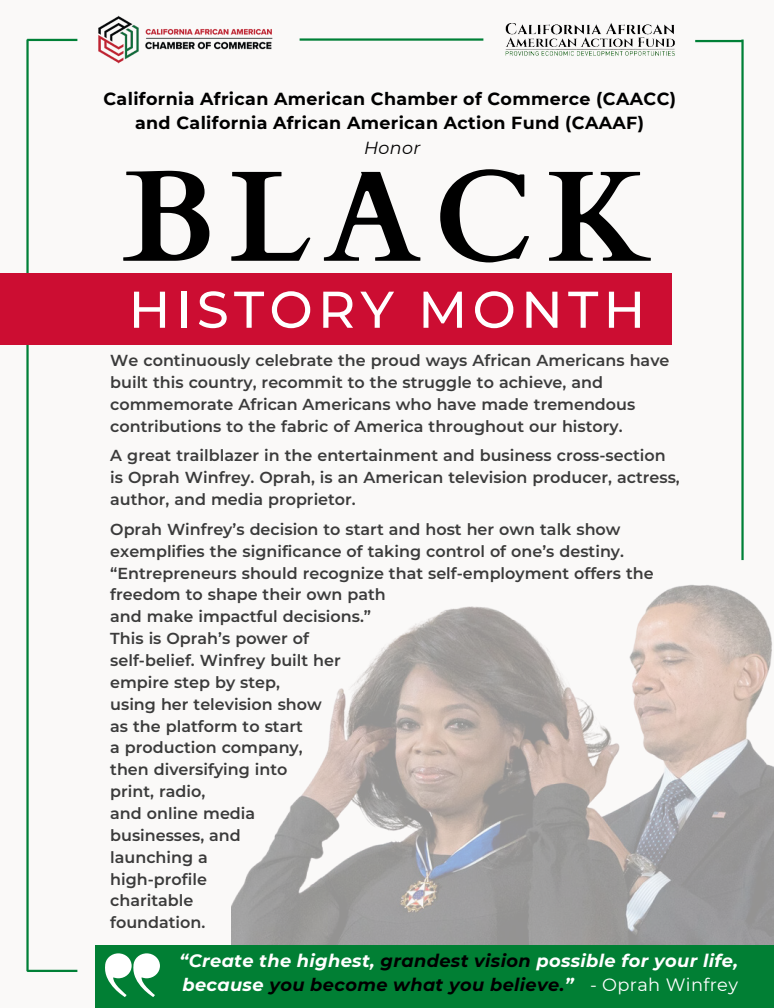
<style>
.page{position:relative;width:774px;height:1008px;background:#faf9f8}
.page>*{position:absolute;margin:0;border:0;box-sizing:border-box;transform-origin:0 0}
.t1{font:700 129.1px "Cardo";letter-spacing:.1em;color:#000}
.t2{font:500 51.6px "Montserrat";letter-spacing:.1em;color:#fff}
.t3{font:italic 700 17.8px/24.8px "Montserrat";letter-spacing:.02em;color:#fff}
.t4{font:700 17.5px/24.3px "Montserrat";letter-spacing:.02em;color:#000;text-align:center}
.t5{font:600 16px/21.9px "Montserrat";color:#3b3b3b}
.s1{font-weight:400;font-style:italic}
.s2{color:#000}
.s3{font-weight:400;font-style:normal}
</style>
<div class="page">
<img style="left:231px;top:585px;width:543px;height:360px">
<img style="left:98px;top:15px;width:175px;height:49px">
<hr style="left:27px;top:39px;width:50px;height:2px;background:#008037">
<hr style="left:300px;top:38px;width:183px;height:3px;background:#008037">
<hr style="left:741px;top:40px;width:3px;height:520px;background:#008037">
<hr style="left:26px;top:40px;width:3px;height:931px;background:#008037">
<div style="left:0;top:274px;width:672px;height:71px;background:#cc0d32"></div>
<hr style="left:27px;top:970px;width:50px;height:2px;background:#008037">
<div style="left:95px;top:945px;width:679px;height:63px;background:#017f34"></div>
<svg style="left:105px;top:953px;width:55px;height:44px"></svg>
<img style="left:505px;top:23px;width:170px;height:33px">
<hr style="left:695px;top:40px;width:48px;height:2px;background:#008037">
<p class="t4" style="left:103px;top:87px;width:574px">California African American Chamber of Commerce (CAACC) and California African American Action Fund (CAAAF)<br><span class="s1">Honor</span></p>
<p class="t1" style="left:123px;top:133px;width:530px">BLACK</p>
<p class="t2" style="left:129px;top:278px;width:518px">HISTORY MONTH</p>
<p class="t5" style="left:110px;top:349px;width:561px">We continuously celebrate the proud ways African Americans have built this country, recommit to the struggle to achieve, and commemorate African Americans who have made tremendous contributions to the fabric of America throughout our history.</p>
<p class="t5" style="left:110px;top:444px;width:571px">A great trailblazer in the entertainment and business cross-section is Oprah Winfrey. Oprah, is an American television producer, actress, author, and media proprietor.</p>
<p class="t5" style="left:110px;top:518px;width:545px">Oprah Winfrey’s decision to start and host her own talk show exemplifies the significance of taking control of one’s destiny. “Entrepreneurs should recognize that self-employment offers the freedom to shape their own path<br>and make impactful decisions.”<br>This is Oprah’s power of<br>self-belief. Winfrey built her<br>empire step by step,<br>using her television show<br>as the platform to start<br>a production company,<br>then diversifying into<br>print, radio,<br>and online media<br>businesses, and<br>launching a<br>high-profile<br>charitable<br>foundation.</p>
<p class="t3" style="left:180px;top:948px;width:560px">“Create the highest, <span class="s2">grandest vision</span> possible for your life, because <span class="s2">you become what you believe.</span>” <span class="s3">- Oprah Winfrey</span></p>
</div>
